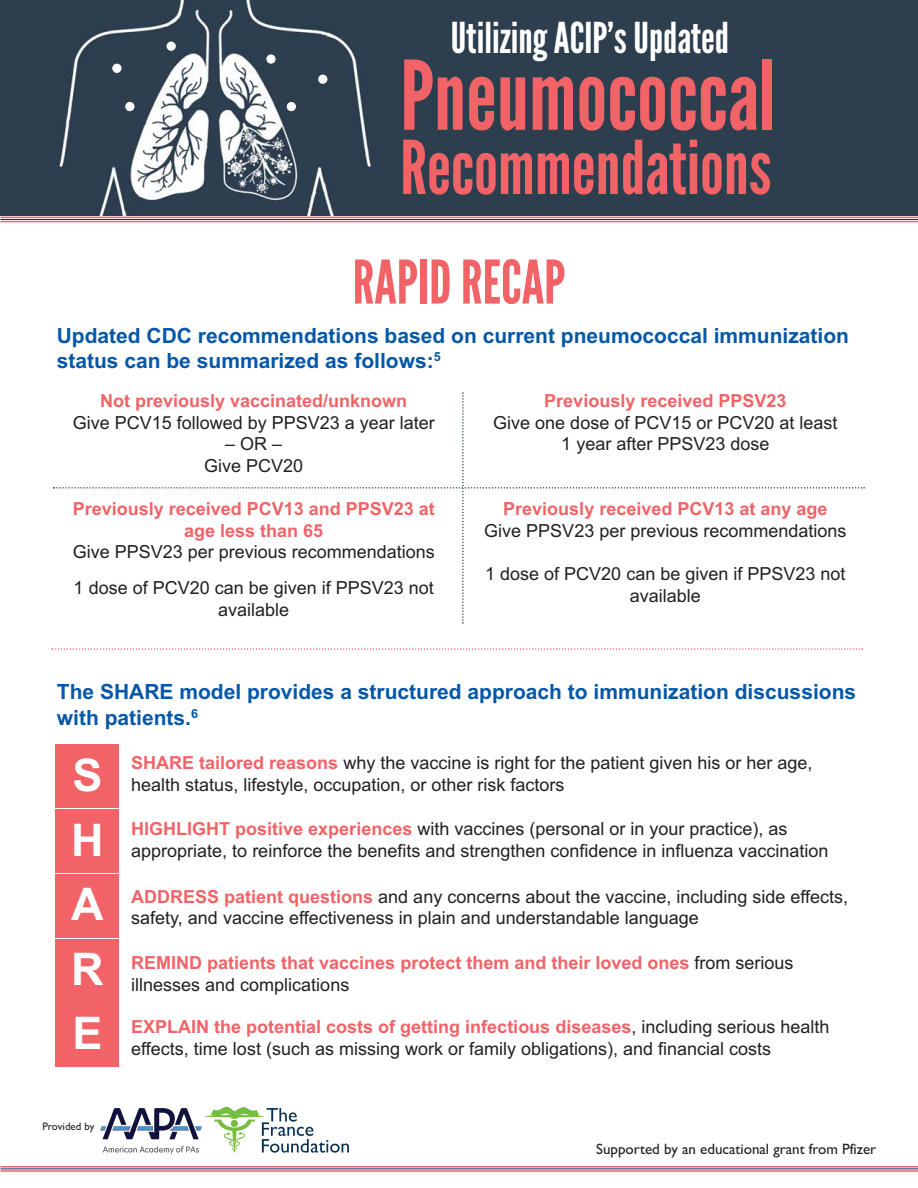
<style>
.page{position:relative;width:918px;height:1188px;background:#fff}
.page>*{position:absolute;margin:0;border:0;box-sizing:border-box;transform-origin:0 0}
.t1{font:95.55px "League Gothic";color:#f16367}
.t2{font:74.1px "League Gothic";color:#f16367}
.t3{font:60px "League Gothic";color:#f16367}
.t4{font:700 45px "Arial";color:#fff}
.t5{font:42.45px "League Gothic";color:#fff}
.t6{font:700 21px/25.2px "Arial";color:#0557a8}
.t7{font:18px/21.6px "Arial";color:#231f20}
.t8{font:700 18px/21.6px "Arial";color:#f16367;text-align:center}
.t9{font:15px "Gill Sans";color:#231f20}
.t10{font:10.95px "Gill Sans";color:#231f20}
.s1{font-weight:700;color:#f16367}
.s2{font-weight:400;color:#231f20}
</style>
<div class="page">
<svg style="left:53px;top:392px;width:812px;height:232px"></svg>
<svg style="left:52px;top:648px;width:811px;height:2px"></svg>
<div style="left:56px;top:745px;width:63px;height:63px;background:#f16367"></div>
<div style="left:56px;top:809px;width:63px;height:64px;background:#f16367"></div>
<div style="left:56px;top:874px;width:63px;height:63px;background:#f16367"></div>
<div style="left:56px;top:939px;width:63px;height:63px;background:#f16367"></div>
<div style="left:56px;top:1004px;width:63px;height:63px;background:#f16367"></div>
<svg style="left:204px;top:1107px;width:145px;height:46px"></svg>
<img style="left:101px;top:1109px;width:101px;height:44px">
<hr style="left:0;top:1166px;width:918px;height:2px;background:#f16367">
<hr style="left:0;top:1170px;width:918px;height:2px;background:#f16367">
<hr style="left:0;top:1168px;width:918px;height:1px;background:#003158">
<hr style="left:0;top:217px;width:918px;height:1px;background:#f16367">
<hr style="left:0;top:221px;width:918px;height:1px;background:#f16367">
<hr style="left:0;top:219px;width:918px;height:1px;background:#003158">
<img style="left:0;top:0;width:918px;height:216px">
<div style="left:318px;top:75px;width:9px;height:9px;background:#fff;border-radius:50%"></div>
<div style="left:167px;top:42px;width:9px;height:9px;background:#fff;border-radius:50%"></div>
<div style="left:112px;top:64px;width:10px;height:9px;background:#fff;border-radius:50%"></div>
<svg style="left:266px;top:54px;width:10px;height:10px"></svg>
<div style="left:287px;top:102px;width:9px;height:9px;background:#fff;border-radius:50%"></div>
<div style="left:125px;top:102px;width:9px;height:9px;background:#fff;border-radius:50%"></div>
<p class="t5" style="left:451px;top:23px;width:280px">Utilizing ACIP’s Updated</p>
<p class="t1" style="left:400px;top:62px;width:377px">Pneumococcal</p>
<p class="t2" style="left:400px;top:141px;width:373px">Recommendations</p>
<p class="t3" style="left:353px;top:261px;width:214px">RAPID RECAP</p>
<p class="t6" style="left:57px;top:325px;width:794px">Updated CDC recommendations based on current pneumococcal immunization status can be summarized as follows:<sup>5</sup></p>
<p class="t8" style="left:100px;top:392px;width:309px">Not previously vaccinated/unknown</p>
<p class="t7" style="left:73px;top:413px;width:364px">Give PCV15 followed by PPSV23 a year later</p>
<p class="t7" style="left:225px;top:435px;width:59px">– OR –</p>
<p class="t7" style="left:204px;top:457px;width:101px">Give PCV20</p>
<p class="t8" style="left:73px;top:500px;width:364px">Previously received PCV13 and PPSV23 at age less than 65</p>
<p class="t7" style="left:73px;top:543px;width:364px">Give PPSV23 per previous recommendations</p>
<p class="t7" style="left:74px;top:579px;width:362px;text-align:center">1 dose of PCV20 can be given if PPSV23 not available</p>
<p class="t8" style="left:544px;top:392px;width:244px">Previously received PPSV23</p>
<p class="t7" style="left:493px;top:413px;width:346px;text-align:center">Give one dose of PCV15 or PCV20 at least<br>1 year after PPSV23 dose</p>
<p class="t8" style="left:503px;top:500px;width:326px">Previously received PCV13 at any age</p>
<p class="t7" style="left:484px;top:521px;width:364px">Give PPSV23 per previous recommendations</p>
<p class="t7" style="left:485px;top:565px;width:362px;text-align:center">1 dose of PCV20 can be given if PPSV23 not available</p>
<p class="t6" style="left:57px;top:681px;width:801px">The SHARE model provides a structured approach to immunization discussions with patients.<sup>6</sup></p>
<p class="t7" style="left:131px;top:754px;width:683px"><span class="s1">SHARE tailored reasons</span> why the vaccine is right for the patient given his or her age, health status, lifestyle, occupation, or other risk factors</p>
<p class="t7" style="left:131px;top:820px;width:699px"><span class="s1">HIGHLIGHT positive experiences</span> with vaccines (personal or in your practice), as appropriate, to reinforce the benefits and strengthen confidence in influenza vaccination</p>
<p class="t7" style="left:131px;top:887px;width:718px"><span class="s1">ADDRESS patient questions</span> and any concerns about the vaccine, including side effects, safety, and vaccine effectiveness in plain and understandable language</p>
<p class="t8" style="left:131px;top:954px;width:664px;text-align:left">REMIND patients that vaccines protect them and their loved ones <span class="s2">from serious illnesses and complications</span></p>
<p class="t7" style="left:131px;top:1018px;width:700px"><span class="s1">EXPLAIN the potential costs of getting infectious diseases</span>, including serious health effects, time lost (such as missing work or family obligations), and financial costs</p>
<p class="t4" style="left:72px;top:759px;width:32px">S</p>
<p class="t4" style="left:71px;top:823px;width:34px">H</p>
<p class="t4" style="left:71px;top:888px;width:34px">A</p>
<p class="t4" style="left:71px;top:953px;width:34px">R</p>
<p class="t4" style="left:72px;top:1017px;width:32px">E</p>
<p class="t10" style="left:42px;top:1122px;width:54px">Provided by</p>
<p class="t9" style="left:596px;top:1144px;width:282px">Supported by an educational grant from Pfizer</p>
</div>
